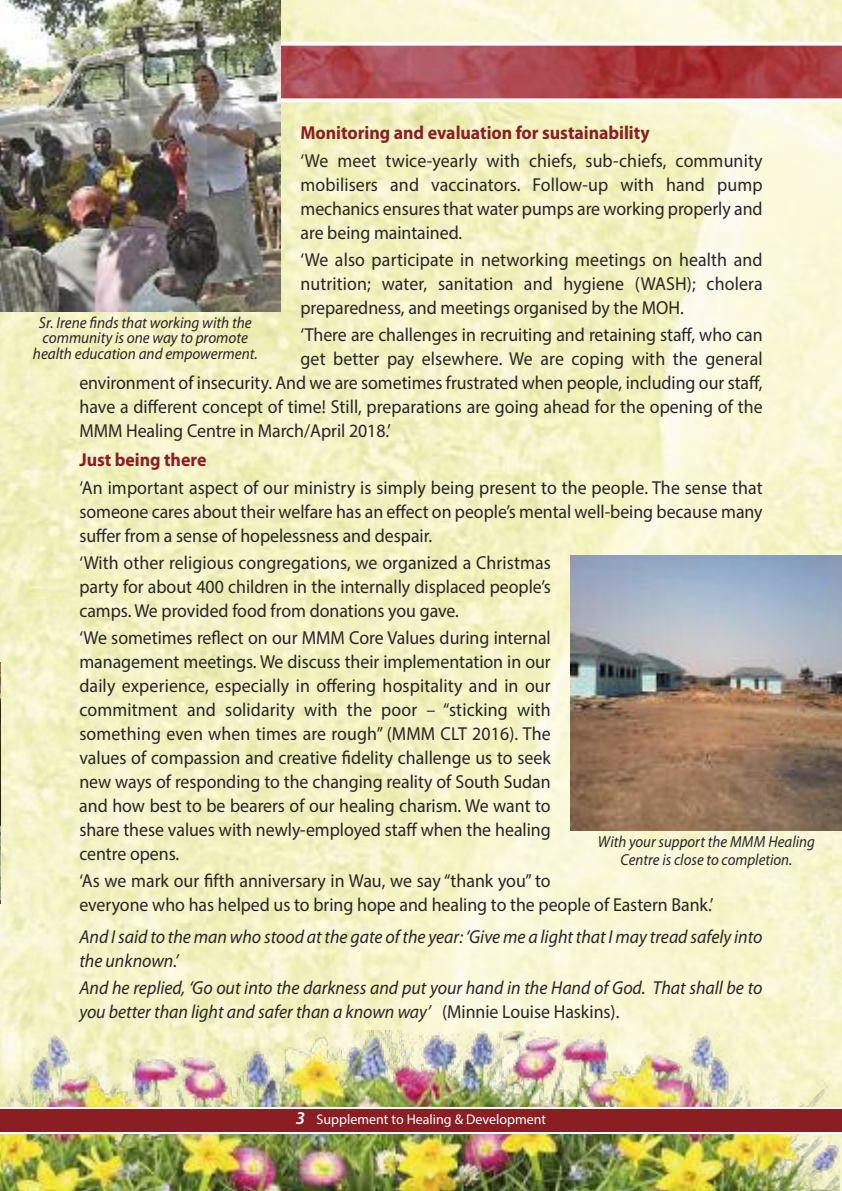
<style>
.page{position:relative;width:842px;height:1191px;background:#fff}
.page>*{position:absolute;margin:0;border:0;box-sizing:border-box;transform-origin:0 0}
.t1{font:18.8px/24px "Myriad Pro";color:#272526;text-align:justify;scale:.95 1}
.t2{font:italic 18.8px/24px "Myriad Pro";color:#272526;scale:.95 1}
.t3{font:700 18.8px "Myriad Pro";color:#8a1e22;scale:.95 1}
.t4{font:italic 16px/15.6px "Myriad Pro";color:#272526;text-align:center;scale:.95 1}
.t5{font:italic 16px/18px "Myriad Pro";color:#272526;text-align:center;scale:.93 1}
.t6{font:14px "Myriad Pro";color:#fff}
.s1{font-style:normal}
.s2{font-weight:600;font-style:italic;font-size:18px}
</style>
<div class="page">
<img style="left:0;top:0;width:842px;height:1191px">
<img style="left:0;top:1030px;width:840px;height:161px">
<img style="left:280px;top:46px;width:562px;height:52px">
<svg style="left:280px;top:42px;width:562px;height:4px"></svg>
<svg style="left:280px;top:98px;width:562px;height:4px"></svg>
<img style="left:0;top:662px;width:1px;height:242px">
<img style="left:571px;top:556px;width:271px;height:274px">
<div style="left:0;top:1107px;width:842px;height:26px;background:#8a1e22"></div>
<img style="left:0;top:0;width:280px;height:312px">
<p class="t3" style="left:300px;top:125px;width:369px">Monitoring and evaluation for sustainability</p>
<p class="t1" style="left:300px;top:150px;width:488px">‘We meet twice-yearly with chiefs, sub-chiefs, community mobilisers and vaccinators. Follow-up with hand pump mechanics ensures that water pumps are working properly and are being maintained.</p>
<p class="t1" style="left:300px;top:249px;width:488px">‘We also participate in networking meetings on health and nutrition; water, sanitation and hygiene (WASH); cholera preparedness, and meetings organised by the MOH.</p>
<p class="t1" style="left:300px;top:324px;width:488px">‘There are challenges in recruiting and retaining staff, who can</p>
<p class="t1" style="left:300px;top:348px;width:488px">get better pay elsewhere. We are coping with the general</p>
<p class="t1" style="left:79px;top:372px;width:721px">environment of insecurity. And we are sometimes frustrated when people, including our staff,</p>
<p class="t1" style="left:79px;top:396px;width:721px">have a different concept of time! Still, preparations are going ahead for the opening of the</p>
<p class="t1" style="left:79px;top:420px;width:329px">MMM Healing Centre in March/April 2018.’</p>
<p class="t3" style="left:79px;top:453px;width:135px">Just being there</p>
<p class="t1" style="left:79px;top:477px;width:721px">‘An important aspect of our ministry is simply being present to the people. The sense that someone cares about their welfare has an effect on people’s mental well-being because many suffer from a sense of hopelessness and despair.</p>
<p class="t1" style="left:79px;top:552px;width:498px">‘With other religious congregations, we organized a Christmas party for about 400 children in the internally displaced people’s camps. We provided food from donations you gave.</p>
<p class="t1" style="left:79px;top:627px;width:498px">‘We sometimes reflect on our MMM Core Values during internal management meetings. We discuss their implementation in our daily experience, especially in offering hospitality and in our commitment and solidarity with the poor – “sticking with something even when times are rough” (MMM CLT 2016). The values of compassion and creative fidelity challenge us to seek new ways of responding to the changing reality of South Sudan and how best to be bearers of our healing charism. We want to share these values with newly-employed staff when the healing centre opens.</p>
<p class="t1" style="left:79px;top:870px;width:669px">‘As we mark our fifth anniversary in Wau, we say “thank you” to<br>everyone who has helped us to bring hope and healing to the people of Eastern Bank.’</p>
<p class="t2" style="left:79px;top:926px;width:721px">And I said to the man who stood at the gate of the year: ‘Give me a light that I may tread safely into the unknown.’</p>
<p class="t2" style="left:79px;top:977px;width:721px">And he replied, ‘Go out into the darkness and put your hand in the Hand of God. That shall be to you better than light and safer than a known way’ <span class="s1">(Minnie Louise Haskins).</span></p>
<p class="t4" style="left:33px;top:316px;width:238px">Sr. Irene finds that working with the community is one way to promote health education and empowerment.</p>
<p class="t5" style="left:598px;top:833px;width:235px">With your support the MMM Healing<br>Centre is close to completion.</p>
<p class="t6" style="left:296px;top:1114px;width:252px"><span class="s2">3</span> Supplement to Healing &amp; Development</p>
</div>
